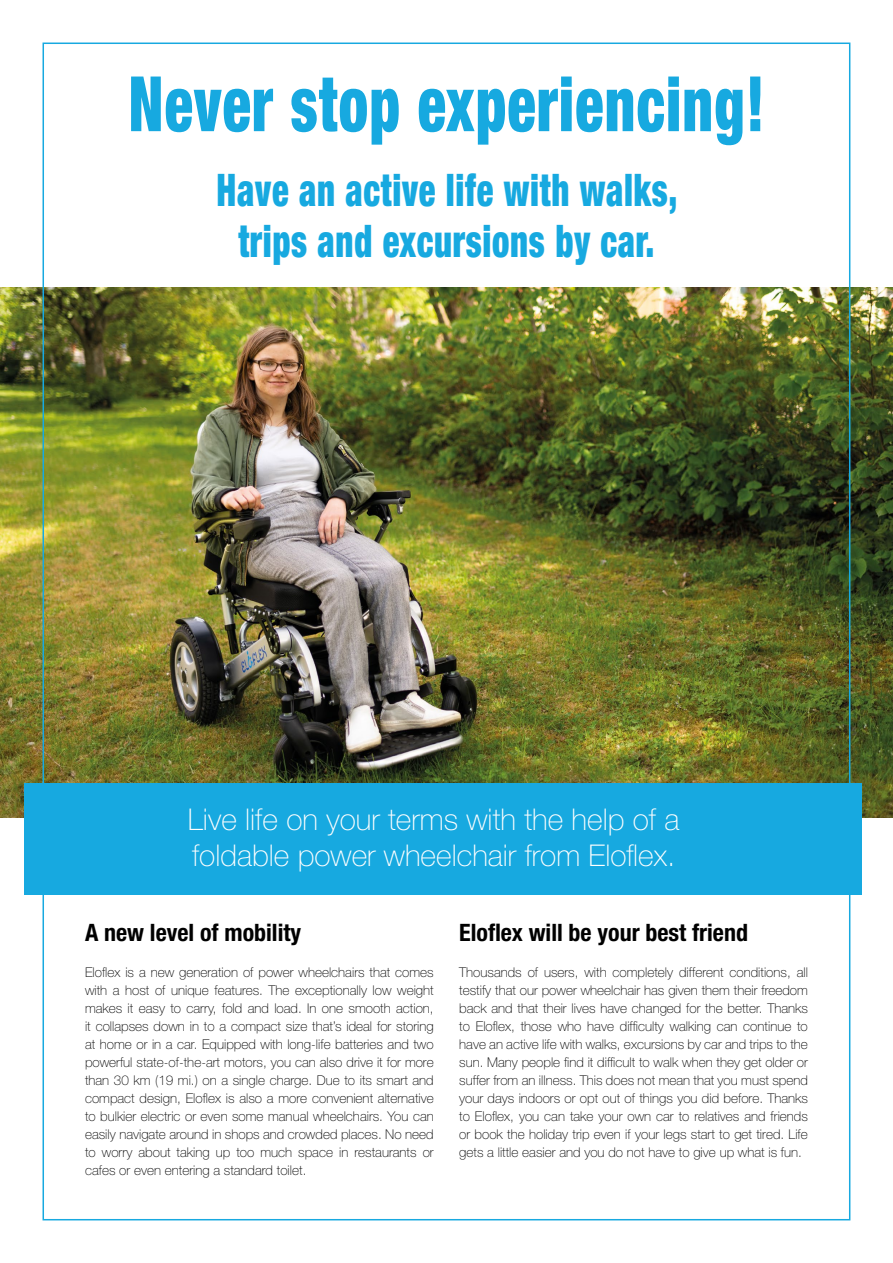
<style>
.page{position:relative;width:893px;height:1263px;background:#fff}
.page>*{position:absolute;margin:0;border:0;box-sizing:border-box;transform-origin:0 0}
.t1{font:900 condensed 76.5px "Helvetica Neue LT Pro";letter-spacing:.02em;color:#17a9e0;scale:.77 1}
.t2{font:900 condensed 45px/51px "Helvetica Neue LT Pro";letter-spacing:.02em;color:#17a9e0;text-align:center;scale:.77 1}
.t3{font:100 30px/36px "Helvetica Neue LT Pro";color:#fff}
.t4{font:700 condensed 24px "Helvetica Neue LT Pro";color:#000}
.t5{font:100 13.5px/18px "Helvetica Neue LT Pro";color:#000;text-align:justify}
</style>
<div class="page">
<img style="left:0;top:287px;width:893px;height:530px">
<div style="left:24px;top:783px;width:838px;height:112px;background:#17a9e0"></div>
<h1 class="t1" style="left:128px;top:57px;width:827px">Never stop experiencing!</h1>
<h2 class="t2" style="left:217px;top:164px;width:600px">Have an active life with walks, trips and excursions by car.</h2>
<h3 class="t3" style="left:188px;top:801px;width:493px">Live life on your terms with the help of a foldable power wheelchair from Eloflex.</h3>
<h3 class="t4" style="left:85px;top:917px;width:218px">A new level of mobility</h3>
<p class="t5" style="left:85px;top:963px;width:350px">Eloflex is a new generation of power wheelchairs that comes with a host of unique features. The exceptionally low weight makes it easy to carry, fold and load. In one smooth action, it collapses down in to a compact size that’s ideal for storing at home or in a car. Equipped with long-life batteries and two powerful state-of-the-art motors, you can also drive it for more than 30 km (19 mi.) on a single charge. Due to its smart and compact design, Eloflex is also a more convenient alternative to bulkier electric or even some manual wheelchairs. You can easily navigate around in shops and crowded places. No need to worry about taking up too much space in restaurants or cafes or even entering a standard toilet.</p>
<h3 class="t4" style="left:459px;top:917px;width:290px">Eloflex will be your best friend</h3>
<p class="t5" style="left:459px;top:963px;width:350px">Thousands of users, with completely different conditions, all testify that our power wheelchair has given them their freedom back and that their lives have changed for the better. Thanks to Eloflex, those who have difficulty walking can continue to have an active life with walks, excursions by car and trips to the sun. Many people find it difficult to walk when they get older or suffer from an illness. This does not mean that you must spend your days indoors or opt out of things you did before. Thanks to Eloflex, you can take your own car to relatives and friends or book the holiday trip even if your legs start to get tired. Life gets a little easier and you do not have to give up what is fun.</p>
</div>
